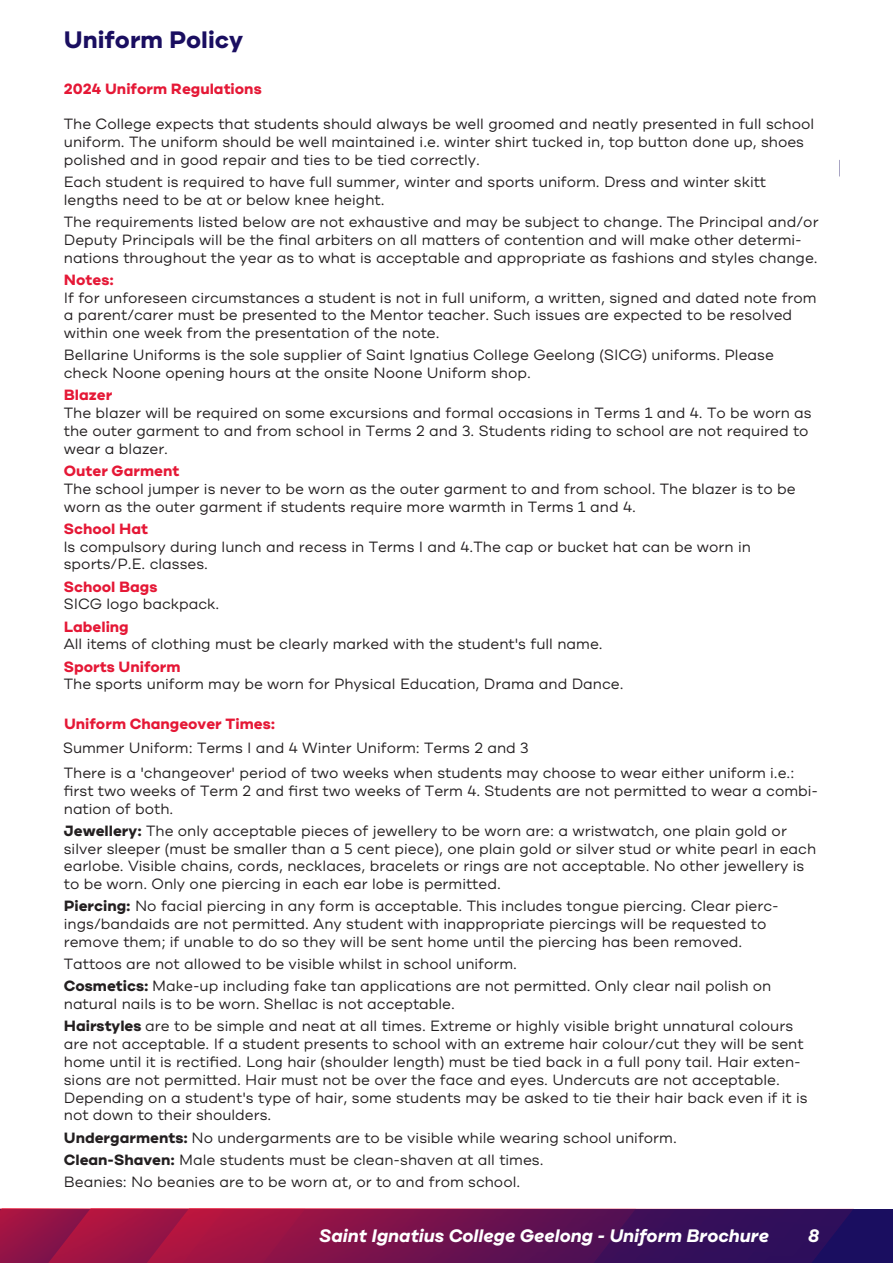
<style>
.page{position:relative;width:893px;height:1263px;background:#fff}
.page>*{position:absolute;margin:0;border:0;box-sizing:border-box;transform-origin:0 0}
.t1{font:700 23.7px "Cardium A";color:#1a0e60}
.t2{font:italic 700 18px "Cardium A";color:#fff}
.t3{font:14.85px/17.7px "Cardium A";color:#231f20}
.t4{font:700 14.85px "Cardium A";color:#e51836}
.s1{font-weight:700;color:#e51836}
.s2{font-weight:700}
</style>
<div class="page">
<svg style="left:664px;top:1209px;width:226px;height:54px;background:#2b0e5b"></svg>
<svg style="left:0;top:1209px;width:664px;height:54px;background:#80124a"></svg>
<p class="t1" style="left:64px;top:24px;width:181px">Uniform Policy</p>
<p class="t4" style="left:64px;top:79px;width:199px">2024 Uniform Regulations</p>
<p class="t3" style="left:64px;top:115px;width:752px">The College expects that students should always be well groomed and neatly presented in full school uniform. The uniform should be well maintained i.e. winter shirt tucked in, top button done up, shoes polished and in good repair and ties to be tied correctly.</p>
<p class="t3" style="left:64px;top:173px;width:704px">Each student is required to have full summer, winter and sports uniform. Dress and winter skitt lengths need to be at or below knee height.</p>
<p class="t3" style="left:64px;top:213px;width:756px">The requirements listed below are not exhaustive and may be subject to change. The Principal and/or<br>Deputy Principals will be the final arbiters on all matters of contention and will make other determi&shy;nations throughout the year as to what is acceptable and appropriate as fashions and styles change.</p>
<p class="t3" style="left:64px;top:271px;width:754px"><span class="s1">Notes:<br></span>If for unforeseen circumstances a student is not in full uniform, a written, signed and dated note from a parent/carer must be presented to the Mentor teacher. Such issues are expected to be resolved within one week from the presentation of the note.</p>
<p class="t3" style="left:64px;top:346px;width:712px">Bellarine Uniforms is the sole supplier of Saint Ignatius College Geelong (SICG) uniforms. Please check Noone opening hours at the onsite Noone Uniform shop.</p>
<p class="t3" style="left:64px;top:386px;width:749px"><span class="s1">Blazer<br></span>The blazer will be required on some excursions and formal occasions in Terms 1 and 4. To be worn as the outer garment to and from school in Terms 2 and 3. Students riding to school are not required to wear a blazer.</p>
<p class="t3" style="left:64px;top:462px;width:733px"><span class="s1">Outer Garment<br></span>The school jumper is never to be worn as the outer garment to and from school. The blazer is to be worn as the outer garment if students require more warmth in Terms 1 and 4.</p>
<p class="t3" style="left:64px;top:520px;width:689px"><span class="s1">School Hat<br></span>ls compulsory during lunch and recess in Terms I and 4.The cap or bucket hat can be worn in sports/P.E. classes.</p>
<p class="t3" style="left:64px;top:577px;width:157px"><span class="s1">School Bags<br></span>SICG logo backpack.</p>
<p class="t3" style="left:64px;top:617px;width:540px"><span class="s1">Labeling<br></span>All items of clothing must be clearly marked with the student's full name.</p>
<p class="t3" style="left:64px;top:657px;width:561px"><span class="s1">Sports Uniform<br></span>The sports uniform may be worn for Physical Education, Drama and Dance.</p>
<p class="t3" style="left:63px;top:712px;width:467px;line-height:23.7px"><span class="s1">Uniform Changeover Times:<br></span>Summer Uniform: Terms I and 4 Winter Uniform: Terms 2 and 3</p>
<p class="t3" style="left:64px;top:764px;width:756px">There is a 'changeover' period of two weeks when students may choose to wear either uniform i.e.: first two weeks of Term 2 and first two weeks of Term 4. Students are not permitted to wear a combi&shy;nation of both.</p>
<p class="t3" style="left:64px;top:822px;width:754px"><span class="s2">Jewellery:</span> The only acceptable pieces of jewellery to be worn are: a wristwatch, one plain gold or silver sleeper (must be smaller than a 5 cent piece), one plain gold or silver stud or white pearl in each earlobe. Visible chains, cords, necklaces, bracelets or rings are not acceptable. No other jewellery is to be worn. Only one piercing in each ear lobe is permitted.</p>
<p class="t3" style="left:64px;top:897px;width:716px"><span class="s2">Piercing:</span> No facial piercing in any form is acceptable. This includes tongue piercing. Clear pierc&shy;ings/bandaids are not permitted. Any student with inappropriate piercings will be requested to remove them; if unable to do so they will be sent home until the piercing has been removed.</p>
<p class="t3" style="left:64px;top:953px;width:709px;line-height:22.2px">Tattoos are not allowed to be visible whilst in school uniform.<br><span class="s2">Cosmetics:</span> Make-up including fake tan applications are not permitted. Only clear nail polish on</p>
<p class="t3" style="left:64px;top:993px;width:731px;line-height:22.2px">natural nails is to be worn. Shellac is not acceptable.<br><span class="s2">Hairstyles</span> are to be simple and neat at all times. Extreme or highly visible bright unnatural colours</p>
<p class="t3" style="left:64px;top:1035px;width:745px">are not acceptable. If a student presents to school with an extreme hair colour/cut they will be sent home until it is rectified. Long hair (shoulder length) must be tied back in a full pony tail. Hair exten&shy;sions are not permitted. Hair must not be over the face and eyes. Undercuts are not acceptable.<br>Depending on a student's type of hair, some students may be asked to tie their hair back even if it is not down to their shoulders.</p>
<p class="t3" style="left:64px;top:1126px;width:614px;line-height:22.2px"><span class="s2">Undergarments:</span> No undergarments are to be visible while wearing school uniform.<br><span class="s2">Clean-Shaven:</span> Male students must be clean-shaven at all times.<br>Beanies: No beanies are to be worn at, or to and from school.</p>
<p class="t2" style="left:319px;top:1224px;width:451px">Saint Ignatius College Geelong - Uniform Brochure</p>
<p class="t2" style="left:808px;top:1224px;width:13px">8</p>
</div>
